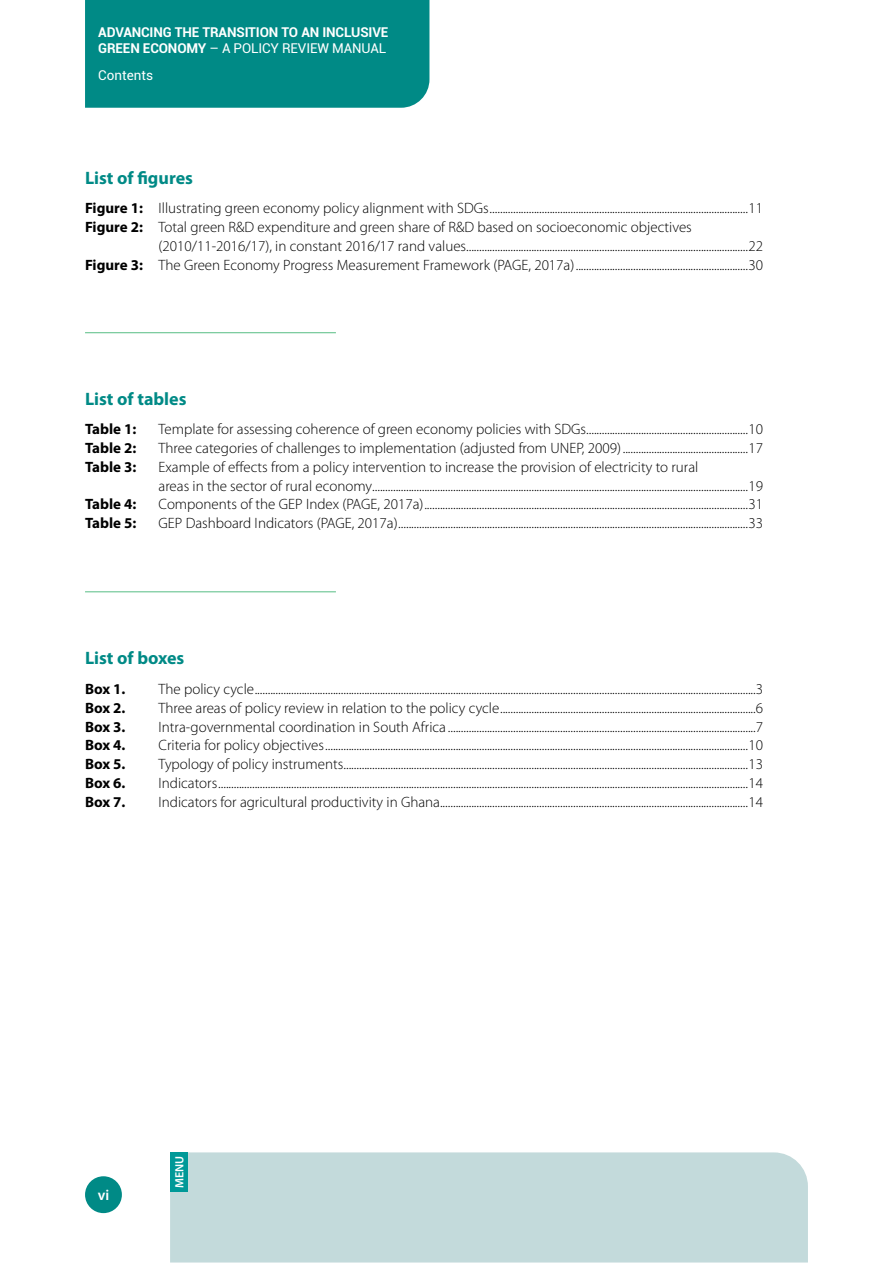
<style>
.page{position:relative;width:893px;height:1263px;background:#fff}
.page>*{position:absolute;margin:0;border:0;box-sizing:border-box;transform-origin:0 0}
.t1{font:700 18px "Myriad Pro";color:#008a86}
.t2{font:300 15px/18.8px "Myriad Pro";color:#000}
.t3{font:700 15px "Myriad Pro";color:#000}
.t4{font:600 15px "Myriad Pro";color:#fff}
.t5{font:700 13.5px/16.5px "Roboto";letter-spacing:-.01em;color:#fff}
.t6{font:13.5px "Roboto";color:#fff}
.t7{font:600 12px "Myriad Pro";color:#fff}
.s1{font-weight:400}
.s2{font-weight:700}
</style>
<div class="page">
<div style="left:85px;top:0;width:344px;height:108px;background:#008a86"></div>
<div style="left:170px;top:1152px;width:638px;height:110px;background:#c3dadb"></div>
<div style="left:170px;top:1152px;width:18px;height:40px;background:#009998"></div>
<div style="left:85px;top:1176px;width:37px;height:37px;background:#008a86;border-radius:50%"></div>
<hr style="left:85px;top:332px;width:251px;height:1px;background:#57bd84">
<hr style="left:85px;top:591px;width:251px;height:1px;background:#57bd84">
<p class="t5" style="left:98px;top:23px;width:292px">ADVANCING THE TRANSITION TO AN INCLUSIVE<br>GREEN ECONOMY <span class="s1">– A POLICY REVIEW MANUAL</span></p>
<p class="t6" style="left:98px;top:66px;width:56px">Contents</p>
<p class="t1" style="left:85px;top:166px;width:109px">List of figures</p>
<p class="t2" style="left:85px;top:199px;width:680px"><span class="s2">Figure 1:</span> Illustrating green economy policy alignment with SDGs...................................................................................................11</p>
<p class="t2" style="left:85px;top:217px;width:608px"><span class="s2">Figure 2:</span> Total green R&amp;D expenditure and green share of R&amp;D based on socioeconomic objectives</p>
<p class="t2" style="left:159px;top:236px;width:606px">(2010/11-2016/17), in constant 2016/17 rand values............................................................................................................22</p>
<p class="t2" style="left:85px;top:255px;width:680px"><span class="s2">Figure 3:</span> The Green Economy Progress Measurement Framework (PAGE, 2017a)..................................................................30</p>
<p class="t1" style="left:85px;top:387px;width:103px">List of tables</p>
<p class="t3" style="left:85px;top:419px;width:53px">Table 1:</p>
<p class="t2" style="left:159px;top:420px;width:606px">Template for assessing coherence of green economy policies with SDGs..............................................................10</p>
<p class="t3" style="left:85px;top:438px;width:53px">Table 2:</p>
<p class="t2" style="left:159px;top:439px;width:606px">Three categories of challenges to implementation (adjusted from UNEP, 2009)................................................17</p>
<p class="t3" style="left:85px;top:457px;width:53px">Table 3:</p>
<p class="t2" style="left:159px;top:457px;width:606px">Example of effects from a policy intervention to increase the provision of electricity to rural<br>areas in the sector of rural economy................................................................................................................................................19</p>
<p class="t3" style="left:85px;top:494px;width:53px">Table 4:</p>
<p class="t2" style="left:159px;top:495px;width:606px">Components of the GEP Index (PAGE, 2017a)............................................................................................................................31</p>
<p class="t3" style="left:85px;top:513px;width:53px">Table 5:</p>
<p class="t2" style="left:159px;top:514px;width:606px">GEP Dashboard Indicators (PAGE, 2017a)......................................................................................................................................33</p>
<p class="t1" style="left:85px;top:647px;width:101px">List of boxes</p>
<p class="t3" style="left:85px;top:679px;width:42px">Box 1.</p>
<p class="t2" style="left:159px;top:680px;width:606px">The policy cycle................................................................................................................................................................................................3</p>
<p class="t3" style="left:85px;top:698px;width:42px">Box 2.</p>
<p class="t2" style="left:159px;top:698px;width:606px">Three areas of policy review in relation to the policy cycle..................................................................................................6</p>
<p class="t3" style="left:85px;top:717px;width:42px">Box 3.</p>
<p class="t2" style="left:159px;top:717px;width:606px">Intra-governmental coordination in South Africa ......................................................................................................................7</p>
<p class="t3" style="left:85px;top:735px;width:42px">Box 4.</p>
<p class="t2" style="left:159px;top:736px;width:606px">Criteria for policy objectives..................................................................................................................................................................10</p>
<p class="t3" style="left:85px;top:754px;width:42px">Box 5.</p>
<p class="t2" style="left:159px;top:755px;width:606px">Typology of policy instruments...........................................................................................................................................................13</p>
<p class="t3" style="left:85px;top:773px;width:42px">Box 6.</p>
<p class="t2" style="left:159px;top:773px;width:606px">Indicators...........................................................................................................................................................................................................14</p>
<p class="t3" style="left:85px;top:792px;width:42px">Box 7.</p>
<p class="t2" style="left:159px;top:792px;width:606px">Indicators for agricultural productivity in Ghana......................................................................................................................14</p>
<p class="t4" style="left:98px;top:1186px;width:13px">v i6</p>
<p class="t7" style="left:172px;top:1188px;width:34px;rotate:-90deg">MENU</p>
</div>
